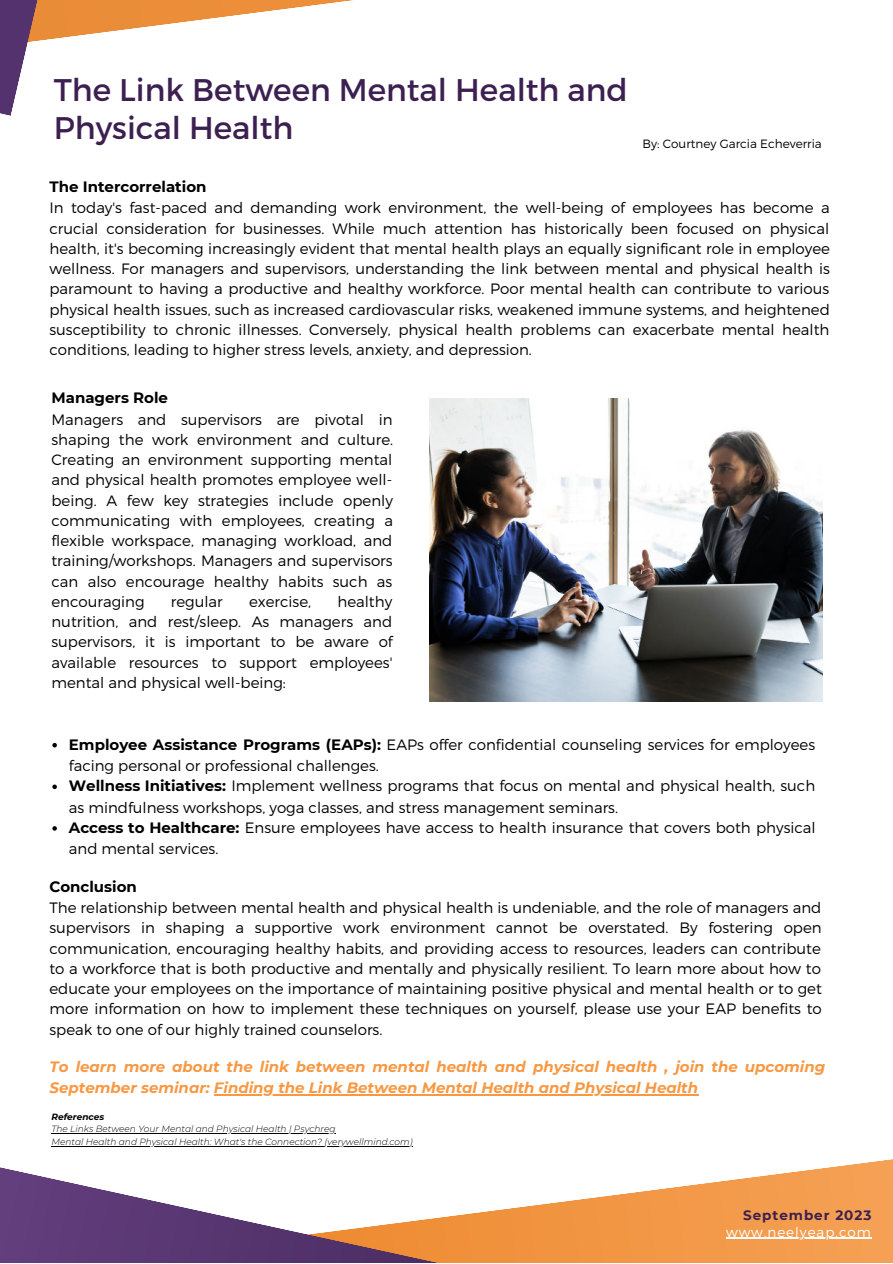
<style>
.page{position:relative;width:893px;height:1264px;background:#fff}
.page>*{position:absolute;margin:0;border:0;box-sizing:border-box;transform-origin:0 0}
.t1{font:31.2px/38.2px "Montserrat";color:#3c2051}
.t2{font:300 15px/20.2px "Montserrat";color:#000;text-align:justify}
.t3{font:italic 700 15px/21.3px "Montserrat";color:#f89842}
.t4{font:700 15px "Montserrat";color:#000}
.t5{font:300 13.5px "Montserrat";letter-spacing:.07em;color:#fff}
.t6{font:700 13.5px "Montserrat";letter-spacing:.07em;color:#3c2051}
.t7{font:300 12px "Montserrat";color:#000}
.t8{font:italic 300 9px/12.8px "Montserrat";color:#000}
.t9{font:italic 700 9px "Montserrat";color:#000}
.s1{font-weight:700}
</style>
<div class="page">
<svg style="left:726px;top:1159px;width:166px;height:103px;background:#f5a964"></svg>
<svg style="left:0;top:1094px;width:726px;height:168px"></svg>
<svg style="left:286px;top:0;width:67px;height:9px"></svg>
<svg style="left:0;top:0;width:286px;height:116px"></svg>
<img style="left:429px;top:398px;width:393px;height:303px">
<hr style="left:214px;top:1094px;width:473px;height:1px;background:#f89842">
<hr style="left:726px;top:1237px;width:145px;height:1px;background:#fff">
<hr style="left:51px;top:1133px;width:284px;height:1px;background:#000">
<hr style="left:51px;top:1145px;width:361px;height:1px;background:#000">
<svg style="left:52px;top:743px;width:5px;height:4px"></svg>
<svg style="left:52px;top:784px;width:5px;height:5px"></svg>
<svg style="left:52px;top:826px;width:5px;height:4px"></svg>
<h1 class="t1" style="left:54px;top:70px;width:575px">The Link Between Mental Health and<br>Physical Health</h1>
<p class="t4" style="left:49px;top:176px;width:158px">The Intercorrelation</p>
<p class="t2" style="left:49px;top:198px;width:782px">In today's fast-paced and demanding work environment, the well-being of employees has become a crucial consideration for businesses. While much attention has historically been focused on physical health, it's becoming increasingly evident that mental health plays an equally significant role in employee wellness. For managers and supervisors, understanding the link between mental and physical health is paramount to having a productive and healthy workforce. Poor mental health can contribute to various physical health issues, such as increased cardiovascular risks, weakened immune systems, and heightened susceptibility to chronic illnesses. Conversely, physical health problems can exacerbate mental health conditions, leading to higher stress levels, anxiety, and depression.</p>
<p class="t7" style="left:642px;top:137px;width:181px">By: Courtney Garcia Echeverria</p>
<p class="t4" style="left:51px;top:387px;width:118px">Managers Role</p>
<p class="t2" style="left:51px;top:409px;width:343px">Managers and supervisors are pivotal in shaping the work environment and culture.<br>Creating an environment supporting mental and physical health promotes employee well&shy;being. A few key strategies include openly communicating with employees, creating a flexible workspace, managing workload, and training/workshops. Managers and supervisors can also encourage healthy habits such as encouraging</p>
<p class="t2" style="left:51px;top:591px;width:343px;text-indent:286px">healthy nutrition, and rest/sleep. As managers and supervisors, it is important to be aware of available resources to support employees' mental and physical well-being:</p>
<p class="t2" style="left:171px;top:591px;width:53px">regular</p>
<p class="t2" style="left:249px;top:591px;width:64px">exercise,</p>
<p class="t2" style="left:69px;top:733px;width:748px;line-height:20.9px;text-align:left"><span class="s1">Employee Assistance Programs (EAPs):</span> EAPs offer confidential counseling services for employees facing personal or professional challenges.<br><span class="s1">Wellness Initiatives:</span> Implement wellness programs that focus on mental and physical health, such as mindfulness workshops, yoga classes, and stress management seminars.<br><span class="s1">Access to Healthcare:</span> Ensure employees have access to health insurance that covers both physical and mental services.</p>
<p class="t4" style="left:49px;top:875px;width:89px">Conclusion</p>
<p class="t2" style="left:49px;top:897px;width:774px">The relationship between mental health and physical health is undeniable, and the role of managers and supervisors in shaping a supportive work environment cannot be overstated. By fostering open communication, encouraging healthy habits, and providing access to resources, leaders can contribute to a workforce that is both productive and mentally and physically resilient. To learn more about how to educate your employees on the importance of maintaining positive physical and mental health or to get more information on how to implement these techniques on yourself, please use your EAP benefits to speak to one of our highly trained counselors.</p>
<p class="t3" style="left:50px;top:1055px;width:777px">To learn more about the link between mental health and physical health , join the upcoming<br>September seminar: Finding the Link Between Mental Health and Physical Health</p>
<p class="t9" style="left:51px;top:1109px;width:54px">References</p>
<p class="t8" style="left:51px;top:1122px;width:362px">The Links Between Your Mental and Physical Health | Psychreg<br>Mental Health and Physical Health: What's the Connection? (verywellmind.com)</p>
<p class="t6" style="left:743px;top:1205px;width:130px">September 2023</p>
<p class="t5" style="left:726px;top:1223px;width:146px">www.neelyeap.com</p>
</div>
